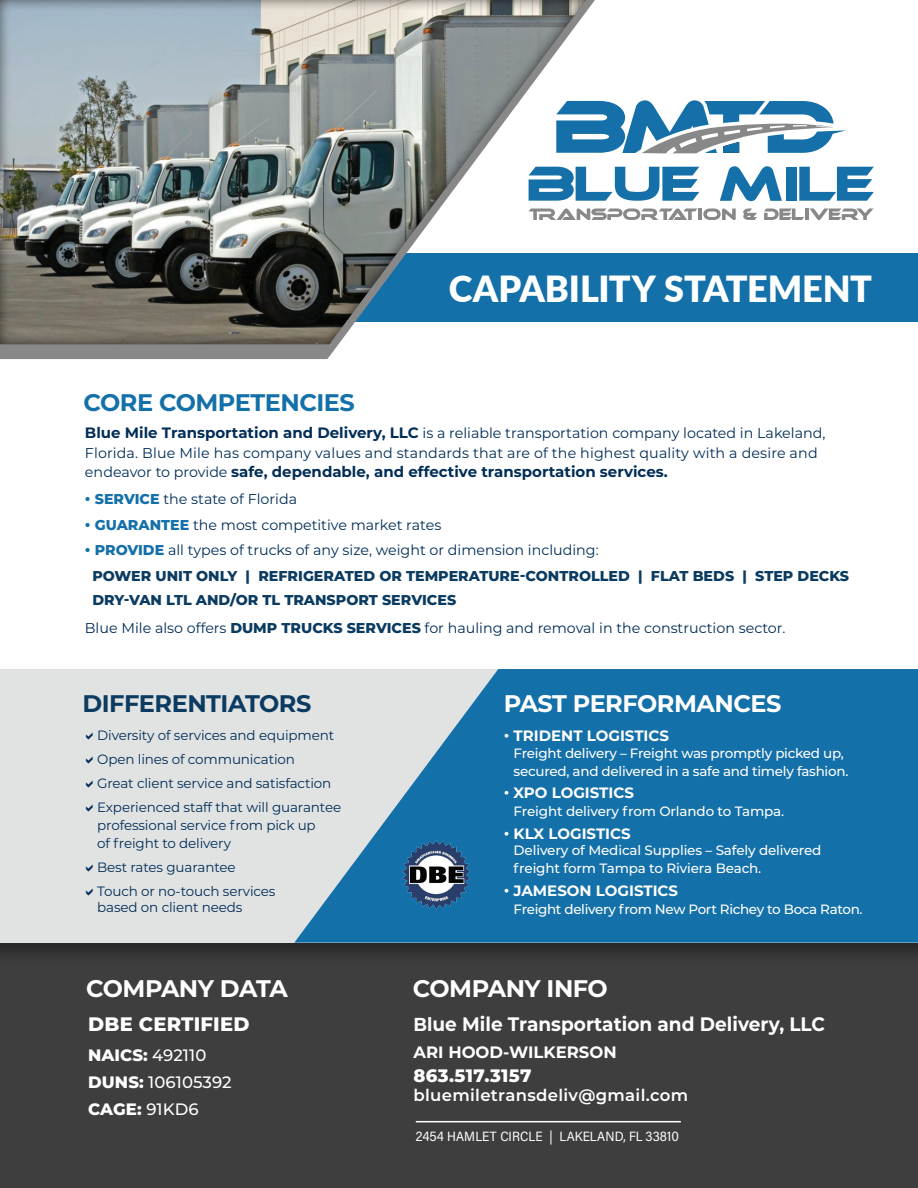
<style>
.page{position:relative;width:918px;height:1188px;background:#fff}
.page>*{position:absolute;margin:0;border:0;box-sizing:border-box;transform-origin:0 0}
.t1{font:900 36px "Lato";letter-spacing:-.005em;color:#fff}
.t2{font:700 24px "Montserrat";letter-spacing:-.02em;color:#fff}
.t3{font:700 24px "Montserrat";letter-spacing:-.02em;color:#1470a9}
.t4{font:700 24px "Montserrat";letter-spacing:-.02em;color:#0b3b61}
.t5{font:700 19.5px "Montserrat";color:#fff;scale:.95 1}
.t6{font:800 19.5px "Montserrat";letter-spacing:.01em;color:#fff}
.t7{font:800 18px "Montserrat";letter-spacing:.02em;color:#fff}
.t8{font:500 16.5px/27px "Montserrat";letter-spacing:.005em;color:#fff}
.t9{font:600 16.5px "Montserrat";letter-spacing:.02em;color:#fff}
.t10{font:700 16.5px "Montserrat";color:#fff}
.t11{font:700 15px "Montserrat";color:#002d57}
.t12{font:700 15px "Montserrat";color:#fff}
.t13{font:14.25px/19.5px "Montserrat";color:#002d57}
.t14{font:800 14.25px/25.5px "Montserrat";color:#0b3b61}
.t15{font:500 13.5px/18px "Montserrat";letter-spacing:-.02em;color:#fff}
.t16{font:13.5px/24px "Montserrat";letter-spacing:-.01em;color:#002d57}
.t17{font:13.5px "Acumin Variable Concept";color:#fff}
.s1{font-weight:700;font-size:15px}
.s2{font-weight:400;font-size:14.25px}
.s3{font-weight:800;color:#1470a9}
.s4{color:#1470a9}
.s5{font-weight:400;color:#002d57}
.s6{font-weight:800;color:#0b3b61}
.s7{font-weight:800}
.s8{font-size:18.75px}
</style>
<div class="page">
<div style="left:0;top:939px;width:918px;height:249px;background:#3e3e3f"></div>
<div style="left:0;top:669px;width:918px;height:274px;background:#e1e2e2"></div>
<svg style="left:294px;top:669px;width:624px;height:274px;fill:#1470a9"></svg>
<div style="left:98px;top:253px;width:820px;height:69px;background:#1470a9"></div>
<img style="left:402px;top:840px;width:69px;height:69px">
<svg style="left:638px;top:167px;width:61px;height:34px"></svg>
<svg style="left:720px;top:166px;width:62px;height:35px"></svg>
<div style="left:786px;top:167px;width:11px;height:34px;background:#1570a9"></div>
<svg style="left:799px;top:167px;width:75px;height:34px"></svg>
<svg style="left:638px;top:208px;width:59px;height:12px"></svg>
<hr style="left:698px;top:209px;width:4px;height:11px;background:#888">
<svg style="left:703px;top:209px;width:33px;height:11px"></svg>
<svg style="left:743px;top:208px;width:14px;height:12px"></svg>
<svg style="left:764px;top:209px;width:109px;height:11px"></svg>
<svg style="left:638px;top:100px;width:208px;height:53px"></svg>
<div style="left:0;top:346px;width:337px;height:13px;background:#888"></div>
<div style="left:0;top:0;width:638px;height:346px;background:#231f20;opacity:.85"></div>
<hr style="left:416px;top:1121px;width:265px;height:1px;background:#fff">
<h1 class="t1" style="left:449px;top:262px;width:425px">CAPABILITY STATEMENT</h1>
<h2 class="t3" style="left:83px;top:386px;width:273px">CORE COMPETENCIES</h2>
<p class="t13" style="left:85px;top:423px;width:742px"><span class="s1">Blue Mile Transportation and Delivery, LLC</span> is a reliable transportation company located in Lakeland,<br>Florida. Blue Mile has company values and standards that are of the highest quality with a desire and</p>
<p class="t11" style="left:85px;top:461px;width:584px"><span class="s2">endeavor to provide</span> safe, dependable, and effective transportation services.</p>
<p class="t13" style="left:85px;top:489px;width:214px"><span class="s3">• SERVICE</span> the state of Florida</p>
<p class="t13" style="left:85px;top:515px;width:358px"><span class="s3">• GUARANTEE</span> the most competitive market rates</p>
<p class="t14" style="left:92px;top:537px;width:758px;text-indent:-7px"><span class="s4">• PROVIDE</span> <span class="s5">all types of trucks of any size, weight or dimension including:<br></span>POWER UNIT ONLY | REFRIGERATED OR TEMPERATURE-CONTROLLED | FLAT BEDS | STEP DECKS</p>
<p class="t13" style="left:85px;top:585px;width:702px;line-height:28.5px;text-indent:8px"><span class="s6">DRY-VAN LTL AND/OR TL TRANSPORT SERVICES<br></span>Blue Mile also offers <span class="s6">DUMP TRUCKS SERVICES</span> for hauling and removal in the construction sector.</p>
<h2 class="t4" style="left:83px;top:686px;width:230px">DIFFERENTIATORS</h2>
<h2 class="t2" style="left:504px;top:686px;width:279px">PAST PERFORMANCES</h2>
<p class="t12" style="left:504px;top:725px;width:167px">• TRIDENT LOGISTICS</p>
<p class="t15" style="left:514px;top:743px;width:336px">Freight delivery – Freight was promptly picked up, secured, and delivered in a safe and timely fashion.</p>
<p class="t12" style="left:504px;top:782px;width:132px">• XPO LOGISTICS</p>
<p class="t15" style="left:514px;top:802px;width:272px">Freight delivery from Orlando to Tampa.</p>
<p class="t12" style="left:504px;top:822px;width:128px">• KLX LOGISTICS</p>
<p class="t15" style="left:514px;top:841px;width:309px">Delivery of Medical Supplies – Safely delivered freight form Tampa to Riviera Beach.</p>
<p class="t12" style="left:504px;top:879px;width:176px">• JAMESON LOGISTICS</p>
<p class="t15" style="left:514px;top:899px;width:351px">Freight delivery from New Port Richey to Boca Raton.</p>
<p class="t16" style="left:97px;top:723px;width:245px">Diversity of services and equipment Open lines of communication<br>Great client service and satisfaction Experienced staff that will guarantee</p>
<p class="t16" style="left:97px;top:816px;width:220px;line-height:18px">professional service from pick up of freight to delivery</p>
<p class="t16" style="left:97px;top:855px;width:180px">Best rates guarantee<br>Touch or no-touch services</p>
<p class="t16" style="left:97px;top:895px;width:147px">based on client needs</p>
<h2 class="t2" style="left:86px;top:971px;width:203px">COMPANY DATA</h2>
<h3 class="t6" style="left:88px;top:1010px;width:163px">DBE CERTIFIED</h3>
<p class="t8" style="left:88px;top:1041px;width:145px"><span class="s7">NAICS:</span> 492110<br><span class="s7">DUNS:</span> 106105392<br><span class="s7">CAGE:</span> 91KD6</p>
<h2 class="t2" style="left:413px;top:971px;width:197px">COMPANY INFO</h2>
<h3 class="t5" style="left:414px;top:1010px;width:435px"><span class="s8">Bl</span>ue Mile Transportation and Delivery, LLC</h3>
<p class="t10" style="left:414px;top:1040px;width:205px">ARI HOOD-WILKERSON</p>
<p class="t7" style="left:414px;top:1062px;width:119px">863.517.3157</p>
<p class="t9" style="left:414px;top:1084px;width:276px">bluemiletransdeliv@gmail.com</p>
<p class="t17" style="left:416px;top:1127px;width:265px">2454 HAMLET CIRCLE | LAKELAND, FL 33810</p>
</div>
